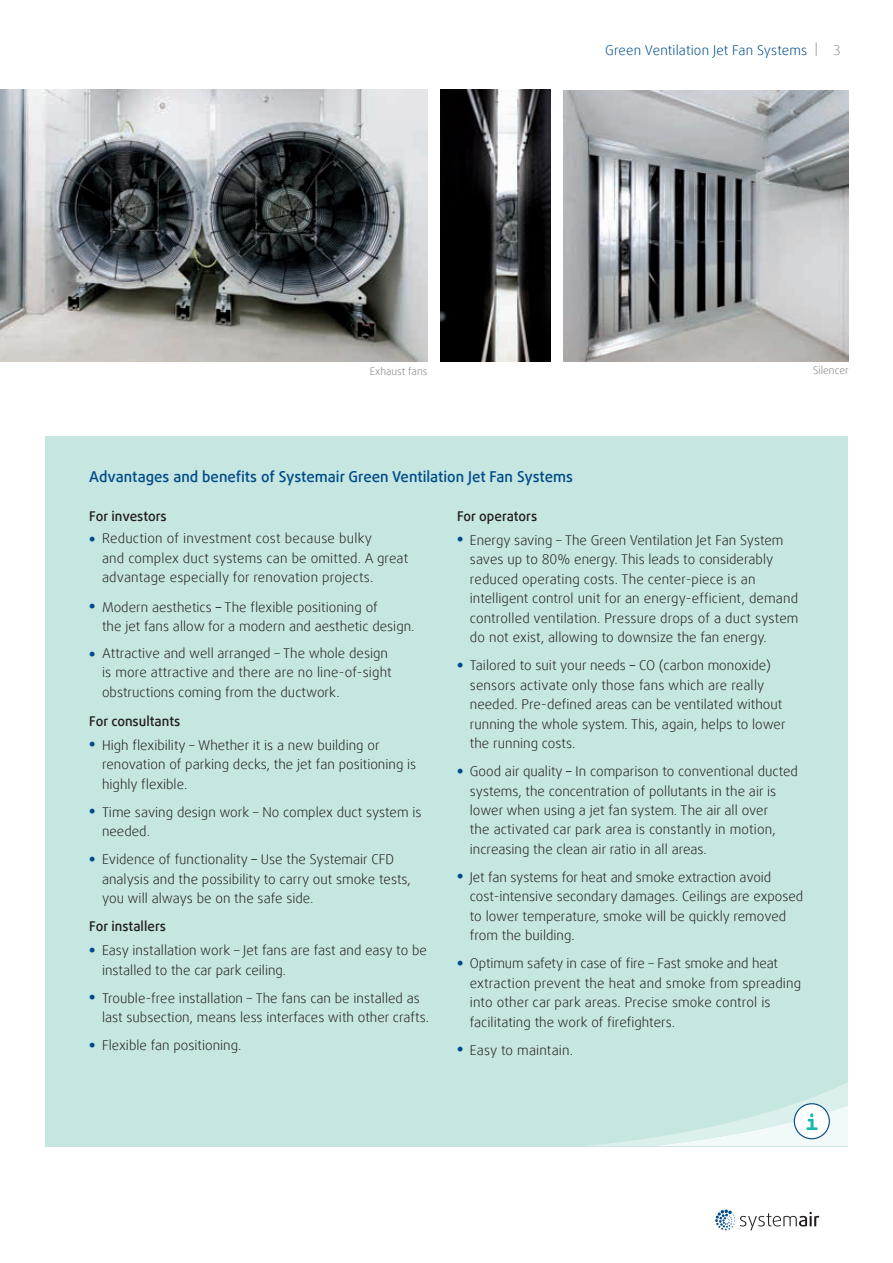
<style>
.page{position:relative;width:893px;height:1263px;background:#fff}
.page>*{position:absolute;margin:0;border:0;box-sizing:border-box;transform-origin:0 0}
.t1{font:500 15px "Daxline Offc Pro";color:#004b87}
.t2{font:300 13.5px/19.5px "Daxline Offc Pro";color:#231f20}
.t3{font:500 13.5px "Daxline Offc Pro";color:#231f20}
.t4{font:300 13.5px "Daxline Offc Pro";letter-spacing:.01em;color:#004b87}
.t5{font:300 10.5px "Daxline Offc Pro";color:#808285}
.s1{color:#939598}
.s2{color:#004b87}
.s3{font-weight:400}
</style>
<div class="page">
<svg style="left:715px;top:1209px;width:104px;height:21px"></svg>
<div style="left:45px;top:436px;width:803px;height:710px;background:#c6e6e2"></div>
<svg style="left:591px;top:1083px;width:257px;height:63px"></svg>
<img style="left:0;top:89px;width:427px;height:272px">
<img style="left:440px;top:89px;width:111px;height:272px">
<img style="left:563px;top:90px;width:285px;height:272px">
<p class="t4" style="left:605px;top:41px;width:238px">Green Ventilation Jet Fan Systems <sup>|</sup> <span class="s1">3</span></p>
<p class="t5" style="left:370px;top:364px;width:59px">Exhaust fans</p>
<p class="t5" style="left:813px;top:364px;width:37px">Silencer</p>
<p class="t1" style="left:89px;top:466px;width:485px">Advantages and benefits of Systemair Green Ventilation Jet Fan Systems</p>
<p class="t3" style="left:89px;top:507px;width:79px">For investors</p>
<p class="t2" style="left:102px;top:529px;width:308px;text-indent:-13px"><span class="s2">•</span> Reduction of investment cost because bulky<br>and complex duct systems can be omitted. A great advantage especially for renovation projects.</p>
<p class="t2" style="left:102px;top:597px;width:314px;text-indent:-13px"><span class="s2">•</span> Modern aesthetics <span class="s3">–</span> The flexible positioning of<br>the jet fans allow for a modern and aesthetic design.</p>
<p class="t2" style="left:102px;top:643px;width:291px;text-indent:-13px"><span class="s2">•</span> Attractive and well arranged – The whole design is more attractive and there are no line-of-sight obstructions coming from the ductwork.</p>
<p class="t3" style="left:89px;top:712px;width:93px">For consultants</p>
<p class="t2" style="left:102px;top:735px;width:316px;text-indent:-13px"><span class="s2">•</span> High flexibility – Whether it is a new building or renovation of parking decks, the jet fan positioning is highly flexible.</p>
<p class="t2" style="left:102px;top:802px;width:321px;text-indent:-13px"><span class="s2">•</span> Time saving design work – No complex duct system is needed.</p>
<p class="t2" style="left:102px;top:850px;width:310px;text-indent:-13px"><span class="s2">•</span> Evidence of functionality <span class="s3">–</span> Use the Systemair CFD analysis and the possibility to carry out smoke tests, you will always be on the safe side.</p>
<p class="t3" style="left:89px;top:917px;width:78px">For installers</p>
<p class="t2" style="left:102px;top:940px;width:326px;text-indent:-13px"><span class="s2">•</span> Easy installation work – Jet fans are fast and easy to be installed to the car park ceiling.</p>
<p class="t2" style="left:102px;top:988px;width:328px;text-indent:-13px"><span class="s2">•</span> Trouble-free installation – The fans can be installed as last subsection, means less interfaces with other crafts.</p>
<p class="t2" style="left:89px;top:1035px;width:154px"><span class="s2">•</span> Flexible fan positioning.</p>
<p class="t3" style="left:457px;top:507px;width:82px">For operators</p>
<p class="t2" style="left:470px;top:530px;width:330px;text-indent:-13px"><span class="s2">•</span> Energy saving – The Green Ventilation Jet Fan System saves up to 80% energy. This leads to considerably reduced operating costs. The center-piece is an intelligent control unit for an energy-efficient, demand controlled ventilation. Pressure drops of a duct system do not exist, allowing to downsize the fan energy.</p>
<p class="t2" style="left:470px;top:655px;width:317px;text-indent:-13px"><span class="s2">•</span> Tailored to suit your needs <span class="s3">–</span> CO (carbon monoxide) sensors activate only those fans which are really needed. Pre-defined areas can be ventilated without running the whole system. This, again, helps to lower the running costs.</p>
<p class="t2" style="left:470px;top:761px;width:330px;text-indent:-13px"><span class="s2">•</span> Good air quality <span class="s3">–</span> In comparison to conventional ducted systems, the concentration of pollutants in the air is lower when using a jet fan system. The air all over<br>the activated car park area is constantly in motion, increasing the clean air ratio in all areas.</p>
<p class="t2" style="left:470px;top:867px;width:335px;text-indent:-13px"><span class="s2">•</span> Jet fan systems for heat and smoke extraction avoid cost-intensive secondary damages. Ceilings are exposed to lower temperature, smoke will be quickly removed from the building.</p>
<p class="t2" style="left:470px;top:954px;width:333px;text-indent:-13px"><span class="s2">•</span> Optimum safety in case of fire – Fast smoke and heat extraction prevent the heat and smoke from spreading into other car park areas. Precise smoke control is facilitating the work of firefighters.</p>
<p class="t2" style="left:457px;top:1040px;width:117px"><span class="s2">•</span> Easy to maintain.</p>
</div>
